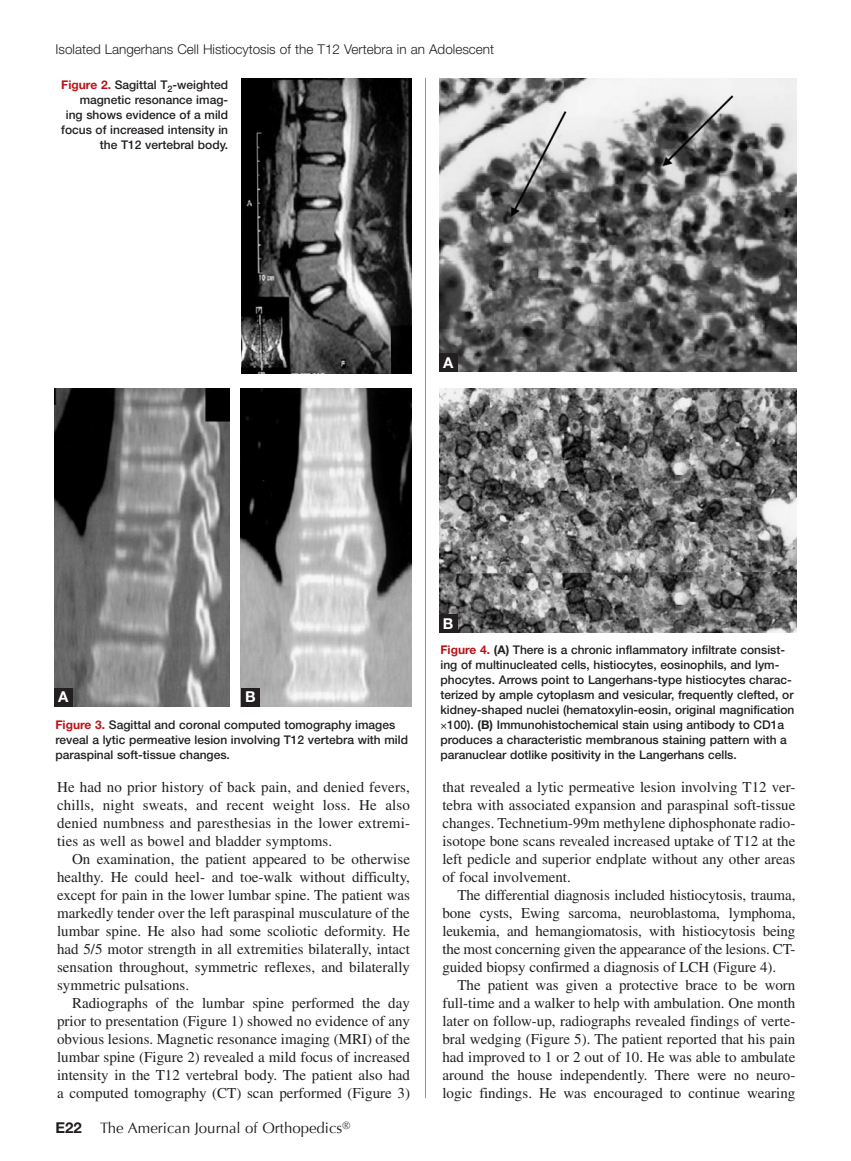
<style>
.page{position:relative;width:851px;height:1161px;background:#fff}
.page>*{position:absolute;margin:0;border:0;box-sizing:border-box;transform-origin:0 0}
.t1{font:15px/18px "Times";color:#231f20;text-align:justify}
.t2{font:15px "Optima";color:#231f20}
.t3{font:700 15px "Helvetica Neue";color:#fff}
.t4{font:300 13.5px "Helvetica Neue";color:#231f20}
.t5{font:500 12px/15px "Helvetica Neue";color:#231f20}
.s1{font-weight:700;color:#ba1319}
.s2{font-family:"Helvetica Neue";font-weight:700}
.s3{font-weight:700}
</style>
<div class="page">
<hr style="left:425px;top:78px;width:1px;height:1020px;background:#ab8d60">
<img style="left:242px;top:78px;width:170px;height:296px">
<img style="left:54px;top:388px;width:176px;height:318px">
<img style="left:241px;top:388px;width:170px;height:318px">
<img style="left:439px;top:388px;width:357px;height:245px">
<div style="left:439px;top:614px;width:18px;height:19px;background:#231f20"></div>
<div style="left:54px;top:688px;width:18px;height:18px;background:#231f20"></div>
<div style="left:241px;top:688px;width:19px;height:18px;background:#231f20"></div>
<img style="left:439px;top:78px;width:358px;height:294px">
<div style="left:439px;top:353px;width:18px;height:19px;background:#231f20"></div>
<p class="t4" style="left:56px;top:41px;width:440px">Isolated Langerhans Cell Histiocytosis of the T12 Vertebra in an Adolescent</p>
<p class="t5" style="left:61px;top:77px;width:168px;text-align:right"><span class="s1">Figure 2.</span> Sagittal T<sub>2</sub>-weighted magnetic resonance imag&shy;ing shows evidence of a mild focus of increased intensity in the T12 vertebral body.</p>
<p class="t3" style="left:443px;top:353px;width:12px">A</p>
<p class="t3" style="left:58px;top:688px;width:12px">A</p>
<p class="t3" style="left:245px;top:688px;width:12px">B</p>
<p class="t5" style="left:56px;top:717px;width:354px"><span class="s1">Figure 3.</span> Sagittal and coronal computed tomography images reveal a lytic permeative lesion involving T12 vertebra with mild paraspinal soft-tissue changes.</p>
<p class="t1" style="left:57px;top:778px;width:354px">He had no prior history of back pain, and denied fevers, chills, night sweats, and recent weight loss. He also denied numbness and paresthesias in the lower extremi&shy;ties as well as bowel and bladder symptoms.</p>
<p class="t1" style="left:57px;top:850px;width:354px;text-indent:15px">On examination, the patient appeared to be otherwise healthy. He could heel- and toe-walk without difficulty, except for pain in the lower lumbar spine. The patient was markedly tender over the left paraspinal musculature of the lumbar spine. He also had some scoliotic deformity. He had 5/5 motor strength in all extremities bilaterally, intact sensation throughout, symmetric reflexes, and bilaterally symmetric pulsations.</p>
<p class="t1" style="left:57px;top:994px;width:354px;text-indent:15px">Radiographs of the lumbar spine performed the day prior to presentation (Figure 1) showed no evidence of any obvious lesions. Magnetic resonance imaging (MRI) of the lumbar spine (Figure 2) revealed a mild focus of increased intensity in the T12 vertebral body. The patient also had a computed tomography (CT) scan performed (Figure 3)</p>
<p class="t2" style="left:55px;top:1119px;width:296px"><span class="s2">E22</span> The American Journal of Orthopedics<sup>®</sup></p>
<p class="t3" style="left:443px;top:614px;width:12px">B</p>
<p class="t5" style="left:440px;top:642px;width:346px"><span class="s1">Figure 4.</span> <span class="s3">(A)</span> There is a chronic inflammatory infiltrate consist-</p>
<p class="t5" style="left:440px;top:657px;width:340px">ing of multinucleated cells, histiocytes, eosinophils, and lym-</p>
<p class="t5" style="left:440px;top:672px;width:353px">phocytes. Arrows point to Langerhans-type histiocytes charac-</p>
<p class="t5" style="left:440px;top:687px;width:354px">terized by ample cytoplasm and vesicular, frequently clefted, or</p>
<p class="t5" style="left:440px;top:702px;width:355px">kidney-shaped nuclei (hematoxylin-eosin, original magnification</p>
<p class="t5" style="left:447px;top:717px;width:338px">100). <span class="s3">(B)</span> Immunohistochemical stain using antibody to CD1a</p>
<p class="t5" style="left:440px;top:732px;width:348px">produces a characteristic membranous staining pattern with a</p>
<p class="t5" style="left:440px;top:747px;width:298px">paranuclear dotlike positivity in the Langerhans cells.</p>
<p class="t1" style="left:442px;top:778px;width:354px">that revealed a lytic permeative lesion involving T12 ver&shy;tebra with associated expansion and paraspinal soft-tissue changes. Technetium-99m methylene diphosphonate radio&shy;isotope bone scans revealed increased uptake of T12 at the left pedicle and superior endplate without any other areas of focal involvement.</p>
<p class="t1" style="left:442px;top:886px;width:354px;text-indent:15px">The differential diagnosis included histiocytosis, trauma, bone cysts, Ewing sarcoma, neuroblastoma, lymphoma, leukemia, and hemangiomatosis, with histiocytosis being the most concerning given the appearance of the lesions. CT&shy;guided biopsy confirmed a diagnosis of LCH (Figure 4).</p>
<p class="t1" style="left:442px;top:976px;width:354px;text-indent:15px">The patient was given a protective brace to be worn full-time and a walker to help with ambulation. One month later on follow-up, radiographs revealed findings of verte&shy;bral wedging (Figure 5). The patient reported that his pain had improved to 1 or 2 out of 10. He was able to ambulate around the house independently. There were no neuro&shy;logic findings. He was encouraged to continue wearing</p>
</div>
